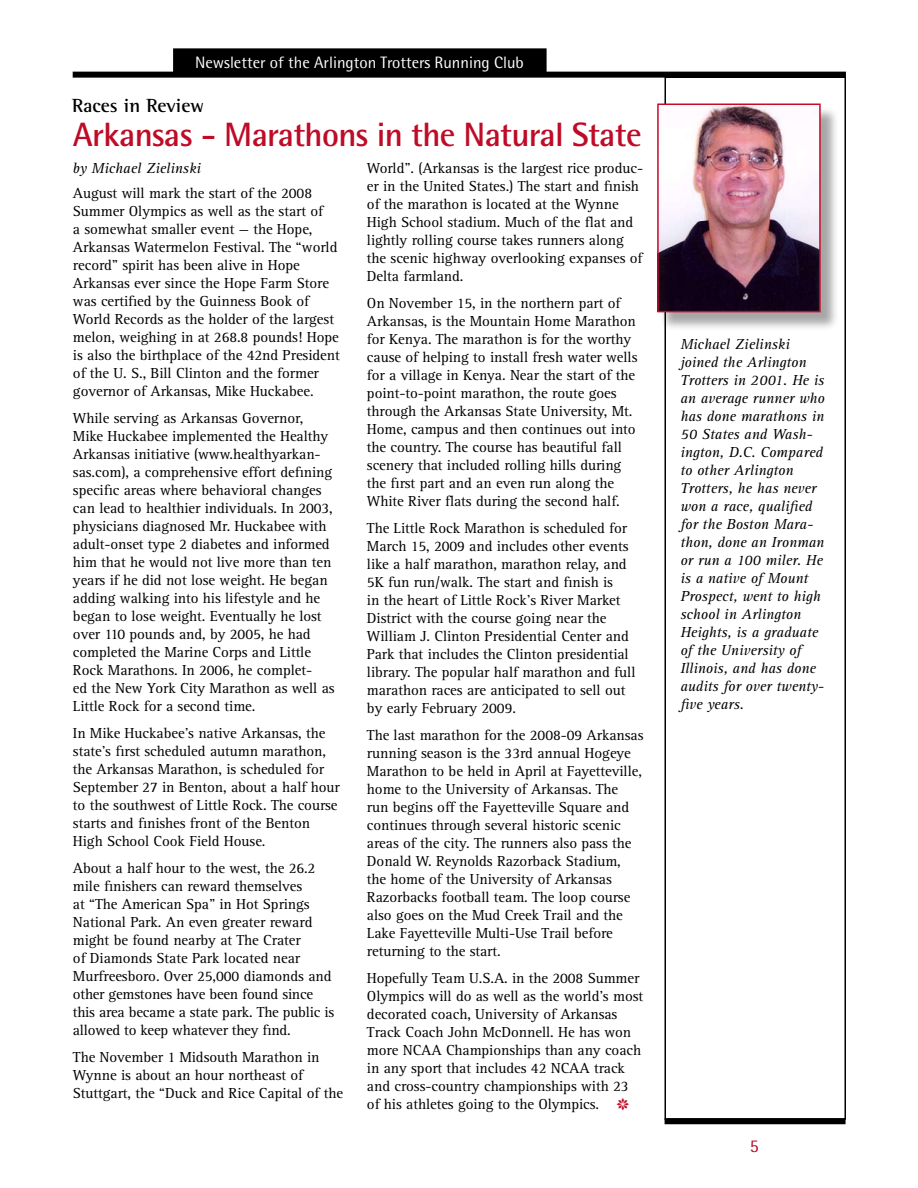
<style>
.page{position:relative;width:918px;height:1188px;background:#fff}
.page>*{position:absolute;margin:0;border:0;box-sizing:border-box;transform-origin:0 0}
.t1{font:700 33.75px "Rotis Semi Sans";letter-spacing:-.02em;color:#be0b27}
.t2{font:700 19.5px "Rotis Semi Serif";color:#000}
.t3{font:18px "Rotis Semi Sans";color:#be0b27}
.t4{font:16.5px "Rotis Semi Sans";color:#fff}
.t5{font:15px/18px "Rotis Serif";letter-spacing:-.005em;color:#000}
.t6{font:italic 15px/18px "Rotis Serif";color:#000}
.s1{font-family:"Monotype Sorts";font-size:16.5px;color:#be0b27}
</style>
<div class="page">
<div style="left:73px;top:72px;width:773px;height:6px;background:#000"></div>
<div style="left:174px;top:49px;width:372px;height:23px;background:#000"></div>
<div style="left:173px;top:48px;width:374px;height:24px;border:2px solid #000"></div>
<div style="left:664px;top:76px;width:182px;height:1044px;border:2px solid #000"></div>
<div style="left:665px;top:1118px;width:181px;height:6px;background:#000"></div>
<div style="left:659px;top:106px;width:186px;height:231px;background:#000;opacity:.35"></div>
<img style="left:660px;top:107px;width:158px;height:202px">
<div style="left:657px;top:104px;width:164px;height:208px;border:2px solid #c80a28"></div>
<p class="t4" style="left:195px;top:52px;width:330px">Newsletter of the Arlington Trotters Running Club</p>
<h2 class="t2" style="left:72px;top:94px;width:133px">Races in Review</h2>
<h1 class="t1" style="left:73px;top:114px;width:570px">Arkansas - Marathons in the Natural State</h1>
<p class="t6" style="left:73px;top:159px;width:130px">by Michael Zielinski</p>
<p class="t5" style="left:73px;top:185px;width:268px">August will mark the start of the 2008<br>Summer Olympics as well as the start of<br>a somewhat smaller event — the Hope, Arkansas Watermelon Festival. The “world record” spirit has been alive in Hope Arkansas ever since the Hope Farm Store was certified by the Guinness Book of World Records as the holder of the largest melon, weighing in at 268.8 pounds! Hope is also the birthplace of the 42nd President of the U. S., Bill Clinton and the former governor of Arkansas, Mike Huckabee.</p>
<p class="t5" style="left:73px;top:410px;width:263px">While serving as Arkansas Governor, Mike Huckabee implemented the Healthy Arkansas initiative (www.healthyarkan&shy;sas.com), a comprehensive effort defining specific areas where behavioral changes can lead to healthier individuals. In 2003, physicians diagnosed Mr. Huckabee with adult-onset type 2 diabetes and informed him that he would not live more than ten years if he did not lose weight. He began adding walking into his lifestyle and he began to lose weight. Eventually he lost over 110 pounds and, by 2005, he had completed the Marine Corps and Little Rock Marathons. In 2006, he complet-<br>ed the New York City Marathon as well as Little Rock for a second time.</p>
<p class="t5" style="left:73px;top:725px;width:268px">In Mike Huckabee's native Arkansas, the state's first scheduled autumn marathon, the Arkansas Marathon, is scheduled for September 27 in Benton, about a half hour to the southwest of Little Rock. The course starts and finishes front of the Benton High School Cook Field House.</p>
<p class="t5" style="left:73px;top:860px;width:263px">About a half hour to the west, the 26.2 mile finishers can reward themselves<br>at “The American Spa" in Hot Springs National Park. An even greater reward might be found nearby at The Crater<br>of Diamonds State Park located near Murfreesboro. Over 25,000 diamonds and other gemstones have been found since this area became a state park. The public is allowed to keep whatever they find.</p>
<p class="t5" style="left:73px;top:1049px;width:272px">The November 1 Midsouth Marathon in<br>Wynne is about an hour northeast of<br>Stuttgart, the “Duck and Rice Capital of the</p>
<p class="t5" style="left:367px;top:159px;width:278px">World". (Arkansas is the largest rice produc&shy;er in the United States.) The start and finish of the marathon is located at the Wynne High School stadium. Much of the flat and lightly rolling course takes runners along the scenic highway overlooking expanses of Delta farmland.</p>
<p class="t5" style="left:367px;top:294px;width:272px">On November 15, in the northern part of Arkansas, is the Mountain Home Marathon for Kenya. The marathon is for the worthy cause of helping to install fresh water wells for a village in Kenya. Near the start of the point-to-point marathon, the route goes through the Arkansas State University, Mt.<br>Home, campus and then continues out into the country. The course has beautiful fall scenery that included rolling hills during the first part and an even run along the White River flats during the second half.</p>
<p class="t5" style="left:367px;top:519px;width:270px">The Little Rock Marathon is scheduled for March 15, 2009 and includes other events like a half marathon, marathon relay, and 5K fun run/walk. The start and finish is<br>in the heart of Little Rock’s River Market District with the course going near the William J. Clinton Presidential Center and Park that includes the Clinton presidential library. The popular half marathon and full marathon races are anticipated to sell out by early February 2009.</p>
<p class="t5" style="left:367px;top:726px;width:278px">The last marathon for the 2008-09 Arkansas running season is the 33rd annual Hogeye Marathon to be held in April at Fayetteville, home to the University of Arkansas. The<br>run begins off the Fayetteville Square and continues through several historic scenic areas of the city. The runners also pass the Donald W. Reynolds Razorback Stadium, the home of the University of Arkansas Razorbacks football team. The loop course also goes on the Mud Creek Trail and the Lake Fayetteville Multi-Use Trail before returning to the start.</p>
<p class="t5" style="left:367px;top:969px;width:278px">Hopefully Team U.S.A. in the 2008 Summer Olympics will do as well as the world's most decorated coach, University of Arkansas Track Coach John McDonnell. He has won more NCAA Championships than any coach in any sport that includes 42 NCAA track and cross-country championships with 23 of his athletes going to the Olympics. <span class="s1">k</span></p>
<p class="t6" style="left:680px;top:335px;width:146px">Michael Zielinski joined the Arlington<br>Trotters in 2001. He is an average runner who has done marathons in<br>50 States and Wash&shy;ington, D.C. Compared to other Arlington<br>Trotters, he has never won a race, qualified for the Boston Mara&shy;thon, done an Ironman or run a 100 miler. He is a native of Mount<br>Prospect, went to high school in Arlington<br>Heights, is a graduate of the University of<br>Illinois, and has done audits for over twenty&shy;five years.</p>
<p class="t3" style="left:750px;top:1135px;width:11px">5</p>
</div>
